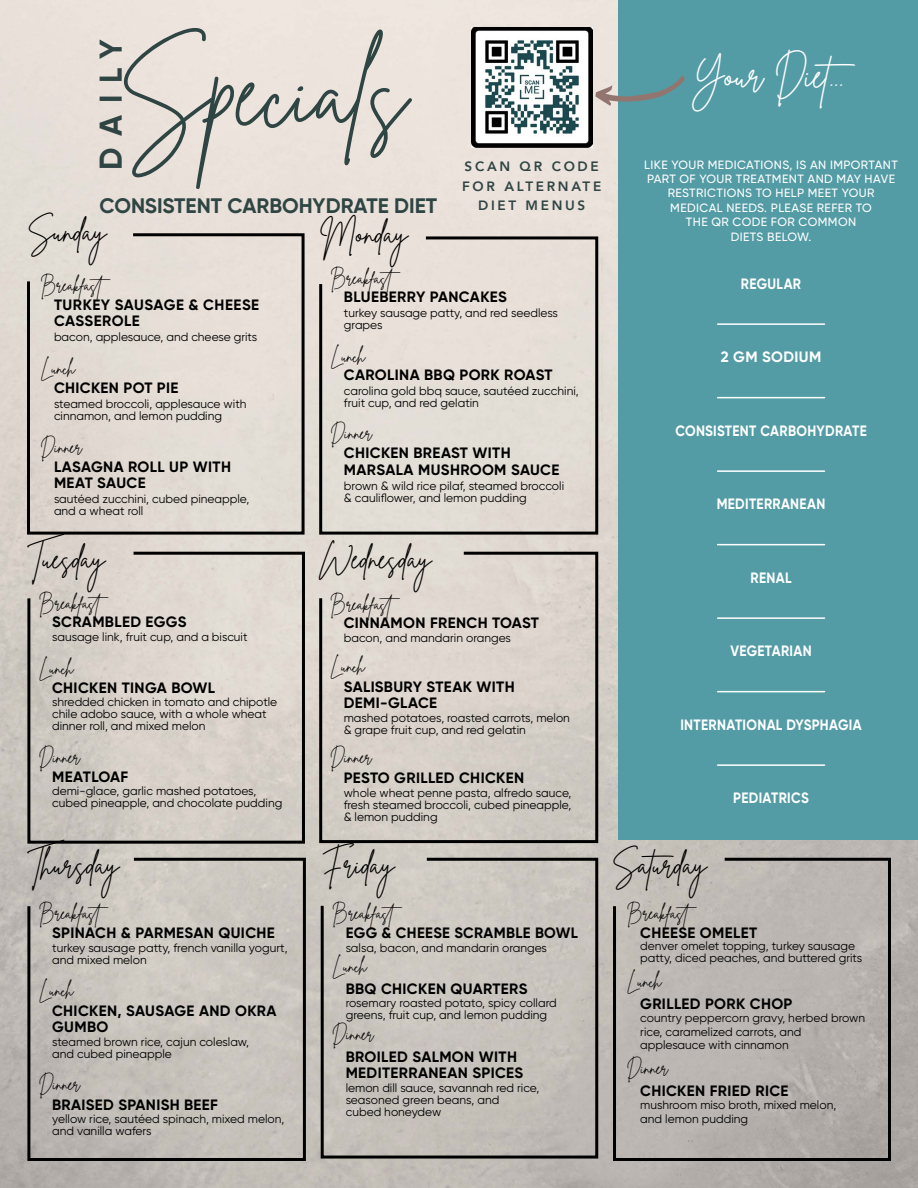
<style>
.page{position:relative;width:918px;height:1188px;background:#fff}
.page>*{position:absolute;margin:0;border:0;box-sizing:border-box;transform-origin:0 0}
.t1{font:96px "Brittany Signature";color:#2f4543}
.t2{font:36px "Brittany Signature";color:#fff}
.t3{font:700 31.5px "Gilroy";letter-spacing:.365em;color:#2f4543}
.t4{font:28.5px "Brittany Signature";color:#000}
.t5{font:700 21px "Gilroy";color:#2f4543}
.t6{font:16.5px "Brittany Signature";color:#000}
.t7{font:700 15px/16.5px "Gilroy";letter-spacing:.025em;color:#000}
.t8{font:700 15px "Gilroy";letter-spacing:.025em;color:#fff;scale:.89 1}
.t9{font:700 15px "Gilroy";letter-spacing:.025em;color:#fff}
.t10{font:800 13.5px/19.5px "Avenir";letter-spacing:.2em;color:#2f4543;text-align:center}
.t11{font:12px/12px "Gilroy";color:#000}
.t12{font:500 12px/14.4px "Gilroy";letter-spacing:.035em;color:#fff;text-align:center}
</style>
<div class="page">
<img style="left:0;top:0;width:918px;height:1188px">
<div style="left:619px;top:0;width:299px;height:839px;background:#549ca5"></div>
<img style="left:472px;top:27px;width:120px;height:120px">
<div style="left:318px;top:235px;width:282px;height:301px;background:#e3ded6"></div>
<svg style="left:26px;top:550px;width:280px;height:295px;background:#d4cdc6"></svg>
<svg style="left:318px;top:550px;width:282px;height:295px;background:#d2cbc4"></svg>
<svg style="left:26px;top:856px;width:281px;height:306px;background:#c0bbb5"></svg>
<svg style="left:319px;top:856px;width:281px;height:304px;background:#c1bcb6"></svg>
<svg style="left:612px;top:856px;width:280px;height:306px;background:#b6b2ad"></svg>
<svg style="left:595px;top:75px;width:90px;height:31px"></svg>
<svg style="left:26px;top:232px;width:280px;height:304px;background:#dfd8d0"></svg>
<hr style="left:718px;top:323px;width:107px;height:2px;background:#fff">
<hr style="left:718px;top:397px;width:107px;height:1px;background:#fff">
<hr style="left:718px;top:470px;width:107px;height:2px;background:#fff">
<hr style="left:718px;top:544px;width:107px;height:1px;background:#fff">
<hr style="left:718px;top:617px;width:107px;height:2px;background:#fff">
<hr style="left:718px;top:691px;width:107px;height:1px;background:#fff">
<hr style="left:718px;top:764px;width:107px;height:2px;background:#fff">
<h1 class="t1" style="left:119px;top:31px;width:290px">Specials</h1>
<h3 class="t3" style="left:91px;top:170px;width:132px;rotate:-90deg">DAILY</h3>
<p class="t10" style="left:462px;top:157px;width:141px">SCAN QR CODE<br>FOR ALTERNATE<br>DIET MENUS</p>
<h3 class="t5" style="left:100px;top:193px;width:339px">CONSISTENT CARBOHYDRATE DIET</h3>
<h3 class="t4" style="left:27px;top:214px;width:81px">Sunday</h3>
<h3 class="t4" style="left:320px;top:215px;width:89px">Monday</h3>
<h3 class="t6" style="left:330px;top:267px;width:72px">Breakfast</h3>
<p class="t7" style="left:344px;top:289px;width:165px">BLUEBERRY PANCAKES</p>
<p class="t11" style="left:344px;top:307px;width:215px">turkey sausage patty, and red seedless grapes</p>
<h3 class="t6" style="left:330px;top:345px;width:36px">Lunch</h3>
<p class="t7" style="left:344px;top:367px;width:210px">CAROLINA BBQ PORK ROAST</p>
<p class="t11" style="left:344px;top:385px;width:236px">carolina gold bbq sauce, sautéed zucchini, fruit cup, and red gelatin</p>
<h3 class="t6" style="left:330px;top:423px;width:43px">Dinner</h3>
<p class="t7" style="left:344px;top:445px;width:217px">CHICKEN BREAST WITH<br>MARSALA MUSHROOM SAUCE</p>
<p class="t11" style="left:344px;top:479px;width:222px">brown &amp; wild rice pilaf, steamed broccoli &amp; cauliflower, and lemon pudding</p>
<h3 class="t6" style="left:40px;top:275px;width:72px">Breakfast</h3>
<p class="t7" style="left:54px;top:296px;width:19px">TURKEY</p>
<p class="t7" style="left:115px;top:296px;width:21px">SAUSAGE</p>
<p class="t7" style="left:189px;top:296px;width:36px">&amp; CHEESE</p>
<p class="t7" style="left:54px;top:313px;width:22px">CASSEROLE</p>
<p class="t11" style="left:54px;top:331px;width:205px">bacon, applesauce, and cheese grits</p>
<h3 class="t6" style="left:40px;top:358px;width:36px">Lunch</h3>
<p class="t7" style="left:54px;top:379px;width:126px">CHICKEN POT PIE</p>
<p class="t11" style="left:54px;top:398px;width:194px">steamed broccoli, applesauce with cinnamon, and lemon pudding</p>
<h3 class="t6" style="left:40px;top:437px;width:43px">Dinner</h3>
<p class="t7" style="left:54px;top:458px;width:178px">LASAGNA ROLL UP WITH<br>MEAT SAUCE</p>
<p class="t11" style="left:54px;top:493px;width:197px">sautéed zucchini, cubed pineapple, and a wheat roll</p>
<h3 class="t4" style="left:27px;top:540px;width:79px">Tuesday</h3>
<h3 class="t4" style="left:319px;top:540px;width:114px">Wednesday</h3>
<h3 class="t6" style="left:39px;top:592px;width:72px">Breakfast</h3>
<p class="t7" style="left:52px;top:614px;width:136px">SCRAMBLED EGGS</p>
<p class="t11" style="left:52px;top:631px;width:197px">sausage link, fruit cup, and a biscuit</p>
<h3 class="t6" style="left:39px;top:657px;width:36px">Lunch</h3>
<p class="t7" style="left:52px;top:679px;width:165px">CHICKEN TINGA BOWL</p>
<p class="t11" style="left:52px;top:696px;width:227px">shredded chicken in tomato and chipotle chile adobo sauce, with a whole wheat dinner roll, and mixed melon</p>
<h3 class="t6" style="left:39px;top:746px;width:43px">Dinner</h3>
<p class="t7" style="left:52px;top:768px;width:78px">MEATLOAF</p>
<p class="t11" style="left:52px;top:785px;width:232px">demi-glace, garlic mashed potatoes, cubed pineapple, and chocolate pudding</p>
<h3 class="t6" style="left:330px;top:593px;width:72px">Breakfast</h3>
<p class="t7" style="left:344px;top:615px;width:197px">CINNAMON FRENCH TOAST</p>
<p class="t11" style="left:344px;top:632px;width:169px">bacon, and mandarin oranges</p>
<h3 class="t6" style="left:330px;top:655px;width:36px">Lunch</h3>
<p class="t7" style="left:344px;top:678px;width:172px">SALISBURY STEAK WITH<br>DEMI-GLACE</p>
<p class="t11" style="left:344px;top:711px;width:228px">mashed potatoes, roasted carrots, melon &amp; grape fruit cup, and red gelatin</p>
<h3 class="t6" style="left:330px;top:747px;width:43px">Dinner</h3>
<p class="t7" style="left:344px;top:770px;width:182px">PESTO GRILLED CHICKEN</p>
<p class="t11" style="left:344px;top:787px;width:229px;text-align:justify">whole wheat penne pasta, alfredo sauce, fresh steamed broccoli, cubed pineapple, &amp; lemon pudding</p>
<h2 class="t2" style="left:691px;top:52px;width:176px">Your Diet...</h2>
<p class="t12" style="left:644px;top:157px;width:255px">LIKE YOUR MEDICATIONS, IS AN IMPORTANT<br>PART OF YOUR TREATMENT AND MAY HAVE<br>RESTRICTIONS TO HELP MEET YOUR<br>MEDICAL NEEDS. PLEASE REFER TO<br>THE QR CODE FOR COMMON<br>DIETS BELOW.</p>
<p class="t8" style="left:741px;top:274px;width:69px">REGULAR</p>
<p class="t9" style="left:721px;top:348px;width:102px">2 GM SODIUM</p>
<p class="t8" style="left:675px;top:421px;width:217px">CONSISTENT CARBOHYDRATE</p>
<p class="t8" style="left:717px;top:495px;width:124px">MEDITERRANEAN</p>
<p class="t8" style="left:751px;top:568px;width:48px">RENAL</p>
<p class="t8" style="left:730px;top:642px;width:93px">VEGETARIAN</p>
<p class="t8" style="left:680px;top:715px;width:205px">INTERNATIONAL DYSPHAGIA</p>
<p class="t8" style="left:733px;top:789px;width:86px">PEDIATRICS</p>
<h3 class="t4" style="left:27px;top:847px;width:93px">Thursday</h3>
<h3 class="t4" style="left:322px;top:847px;width:74px">Friday</h3>
<h3 class="t4" style="left:612px;top:846px;width:96px">Saturday</h3>
<h3 class="t6" style="left:39px;top:903px;width:72px">Breakfast</h3>
<p class="t7" style="left:52px;top:925px;width:224px">SPINACH &amp; PARMESAN QUICHE</p>
<p class="t11" style="left:52px;top:941px;width:237px">turkey sausage patty, french vanilla yogurt, and mixed melon</p>
<h3 class="t6" style="left:39px;top:979px;width:36px">Lunch</h3>
<p class="t7" style="left:52px;top:1002px;width:226px">CHICKEN, SAUSAGE AND OKRA<br>GUMBO</p>
<p class="t11" style="left:52px;top:1035px;width:198px">steamed brown rice, cajun coleslaw, and cubed pineapple</p>
<h3 class="t6" style="left:39px;top:1073px;width:43px">Dinner</h3>
<p class="t7" style="left:52px;top:1096px;width:167px">BRAISED SPANISH BEEF</p>
<p class="t11" style="left:52px;top:1113px;width:234px">yellow rice, sautéed spinach, mixed melon, and vanilla wafers</p>
<h3 class="t6" style="left:332px;top:903px;width:72px">Breakfast</h3>
<p class="t7" style="left:346px;top:925px;width:234px">EGG &amp; CHEESE SCRAMBLE BOWL</p>
<p class="t11" style="left:346px;top:941px;width:203px">salsa, bacon, and mandarin oranges</p>
<h3 class="t6" style="left:332px;top:956px;width:36px">Lunch</h3>
<p class="t7" style="left:346px;top:980px;width:183px">BBQ CHICKEN QUARTERS</p>
<p class="t11" style="left:346px;top:997px;width:213px">rosemary roasted potato, spicy collard greens, fruit cup, and lemon pudding</p>
<h3 class="t6" style="left:332px;top:1024px;width:43px">Dinner</h3>
<p class="t7" style="left:346px;top:1048px;width:179px">BROILED SALMON WITH<br>MEDITERRANEAN SPICES</p>
<p class="t11" style="left:346px;top:1081px;width:195px">lemon dill sauce, savannah red rice, seasoned green beans, and<br>cubed honeydew</p>
<h3 class="t6" style="left:627px;top:903px;width:72px">Breakfast</h3>
<p class="t7" style="left:640px;top:925px;width:118px">CHEESE OMELET</p>
<p class="t11" style="left:640px;top:940px;width:223px">denver omelet topping, turkey sausage patty, diced peaches, and buttered grits</p>
<h3 class="t6" style="left:627px;top:971px;width:36px">Lunch</h3>
<p class="t7" style="left:640px;top:995px;width:154px">GRILLED PORK CHOP</p>
<p class="t11" style="left:640px;top:1011px;width:226px;line-height:13.5px">country peppercorn gravy, herbed brown rice, caramelized carrots, and applesauce with cinnamon</p>
<h3 class="t6" style="left:627px;top:1058px;width:43px">Dinner</h3>
<p class="t7" style="left:640px;top:1082px;width:150px">CHICKEN FRIED RICE</p>
<p class="t11" style="left:640px;top:1098px;width:198px;line-height:13.5px">mushroom miso broth, mixed melon, and lemon pudding</p>
</div>
